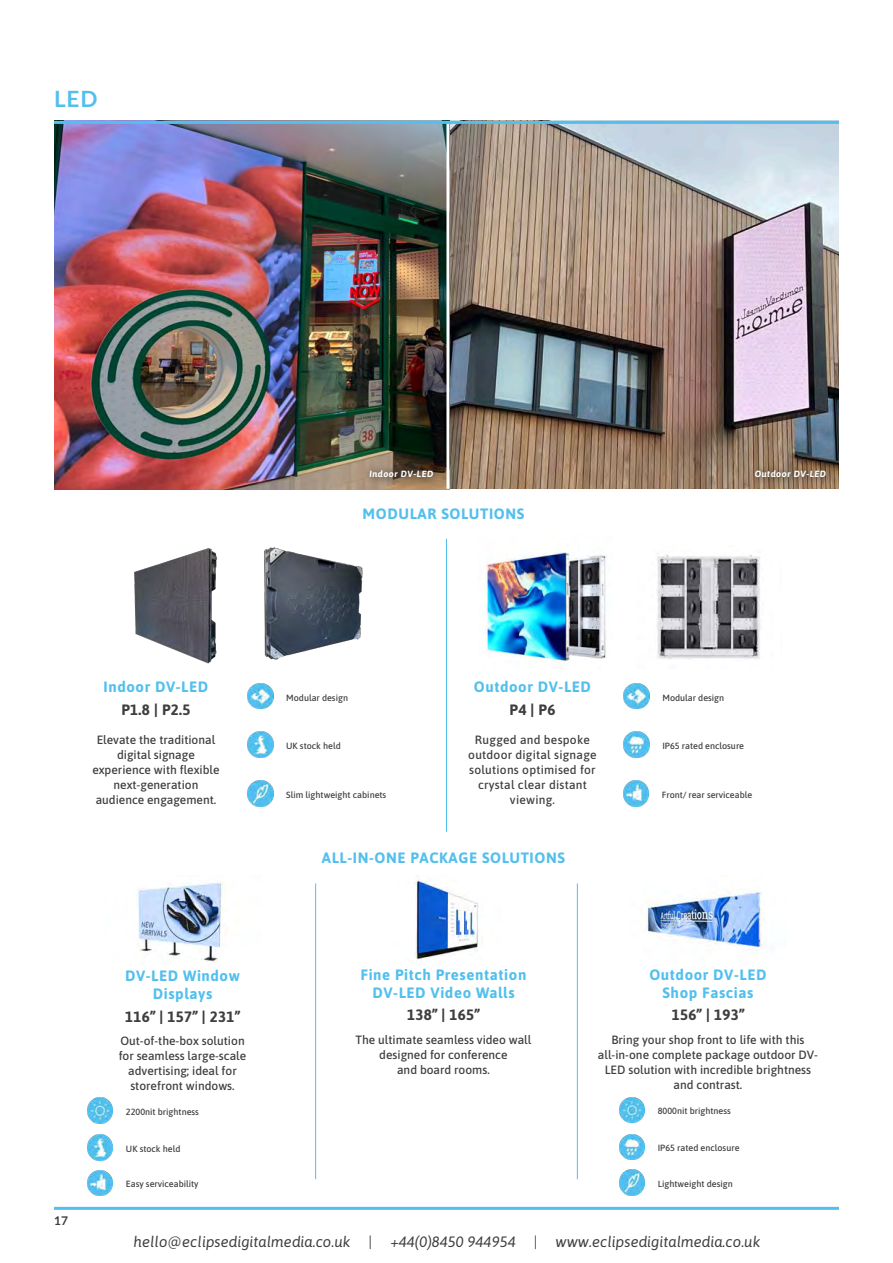
<style>
.page{position:relative;width:893px;height:1263px;background:#fff}
.page>*{position:absolute;margin:0;border:0;box-sizing:border-box;transform-origin:0 0}
.t1{font:700 22.5px "Lato";color:#52bfed}
.t2{font:700 15px/18px "Asap";letter-spacing:.04em;color:#52bfed;text-align:center}
.t3{font:italic 15px "Asap";color:#3e3e3e}
.t4{font:700 15px "Asap";letter-spacing:.02em;color:#3e3e3e}
.t5{font:500 12px/15px "Asap";color:#3e3e3e;text-align:center}
.t6{font:500 12px/15px "Asap";letter-spacing:.02em;color:#3e3e3e;text-align:center}
.t7{font:700 12px "Lato";color:#3e3e3e}
.t8{font:500 9px "Asap";color:#3e3e3e}
.t9{font:italic 700 9px "Asap";letter-spacing:.05em;color:#fff}
</style>
<div class="page">
<img style="left:54px;top:124px;width:785px;height:365px">
<hr style="left:54px;top:1207px;width:785px;height:3px;background:#52bfed">
<hr style="left:54px;top:121px;width:785px;height:3px;background:#52bfed">
<img style="left:134px;top:548px;width:84px;height:116px">
<img style="left:264px;top:547px;width:99px;height:113px">
<img style="left:484px;top:552px;width:123px;height:116px">
<img style="left:647px;top:889px;width:118px;height:65px">
<img style="left:138px;top:880px;width:86px;height:83px">
<img style="left:414px;top:879px;width:65px;height:81px">
<img style="left:656px;top:554px;width:105px;height:105px">
<hr style="left:446px;top:539px;width:1px;height:293px;background:#52bfed">
<div style="left:748px;top:463px;width:85px;height:23px;background:#231f20;opacity:.9"></div>
<div style="left:362px;top:463px;width:79px;height:23px;background:#231f20;opacity:.9"></div>
<hr style="left:446px;top:124px;width:3px;height:365px;background:#fff">
<hr style="left:315px;top:883px;width:1px;height:296px;background:#52bfed">
<hr style="left:577px;top:883px;width:1px;height:296px;background:#52bfed">
<img style="left:248px;top:683px;width:25px;height:26px">
<img style="left:248px;top:731px;width:25px;height:26px">
<img style="left:248px;top:781px;width:25px;height:25px">
<img style="left:624px;top:683px;width:25px;height:26px">
<img style="left:624px;top:731px;width:25px;height:26px">
<img style="left:623px;top:781px;width:26px;height:25px">
<img style="left:87px;top:1098px;width:26px;height:25px">
<img style="left:87px;top:1135px;width:26px;height:25px">
<img style="left:87px;top:1170px;width:26px;height:26px">
<img style="left:619px;top:1097px;width:26px;height:26px">
<img style="left:619px;top:1134px;width:26px;height:26px">
<img style="left:619px;top:1169px;width:26px;height:26px">
<p class="t1" style="left:54px;top:83px;width:45px">LED</p>
<p class="t9" style="left:369px;top:468px;width:65px">Indoor DV-LED</p>
<p class="t9" style="left:755px;top:468px;width:73px">Outdoor DV-LED</p>
<p class="t2" style="left:363px;top:504px;width:163px">MODULAR SOLUTIONS</p>
<p class="t2" style="left:104px;top:677px;width:106px">Indoor DV-LED</p>
<p class="t4" style="left:121px;top:699px;width:71px">P1.8 | P2.5</p>
<p class="t2" style="left:474px;top:677px;width:119px">Outdoor DV-LED</p>
<p class="t4" style="left:509px;top:699px;width:47px">P4 | P6</p>
<p class="t8" style="left:286px;top:691px;width:63px">Modular design</p>
<p class="t8" style="left:286px;top:739px;width:56px">UK stock held</p>
<p class="t5" style="left:92px;top:731px;width:129px">Elevate the traditional digital signage experience with flexible next-generation audience engagement.</p>
<p class="t6" style="left:468px;top:731px;width:130px">Rugged and bespoke outdoor digital signage solutions optimised for crystal clear distant viewing.</p>
<p class="t8" style="left:286px;top:789px;width:102px">Slim lightweight cabinets</p>
<p class="t2" style="left:322px;top:848px;width:244px">ALL-IN-ONE PACKAGE SOLUTIONS</p>
<p class="t8" style="left:662px;top:691px;width:63px">Modular design</p>
<p class="t8" style="left:662px;top:739px;width:83px">IP65 rated enclosure</p>
<p class="t8" style="left:662px;top:789px;width:92px">Front/ rear serviceable</p>
<p class="t7" style="left:54px;top:1211px;width:16px">17</p>
<p class="t2" style="left:125px;top:966px;width:116px">DV-LED Window<br>Displays</p>
<p class="t4" style="left:125px;top:1006px;width:116px">116” | 157” | 231”</p>
<p class="t5" style="left:119px;top:1033px;width:129px">Out-of-the-box solution for seamless large-scale advertising; ideal for storefront windows.</p>
<p class="t8" style="left:126px;top:1105px;width:75px">2200nit brightness</p>
<p class="t8" style="left:126px;top:1142px;width:56px">UK stock held</p>
<p class="t8" style="left:126px;top:1178px;width:74px">Easy serviceability</p>
<p class="t2" style="left:361px;top:965px;width:167px">Fine Pitch Presentation<br>DV-LED Video Walls</p>
<p class="t4" style="left:407px;top:1004px;width:74px">138” | 165”</p>
<p class="t5" style="left:355px;top:1031px;width:177px">The ultimate seamless video wall designed for conference</p>
<p class="t5" style="left:397px;top:1061px;width:94px">and board rooms.</p>
<p class="t2" style="left:649px;top:965px;width:119px">Outdoor DV-LED</p>
<p class="t2" style="left:663px;top:983px;width:92px">Shop Fascias</p>
<p class="t4" style="left:672px;top:1004px;width:74px">156” | 193”</p>
<p class="t5" style="left:598px;top:1031px;width:222px">Bring your shop front to life with this all-in-one complete package outdoor DV-LED solution with incredible brightness and contrast.</p>
<p class="t8" style="left:658px;top:1105px;width:75px">8000nit brightness</p>
<p class="t8" style="left:658px;top:1142px;width:83px">IP65 rated enclosure</p>
<p class="t8" style="left:658px;top:1177px;width:76px">Lightweight design</p>
<p class="t3" style="left:134px;top:1232px;width:628px">hello@eclipsedigitalmedia.co.uk | +44(0)8450 944954 | www.eclipsedigitalmedia.co.uk</p>
</div>
